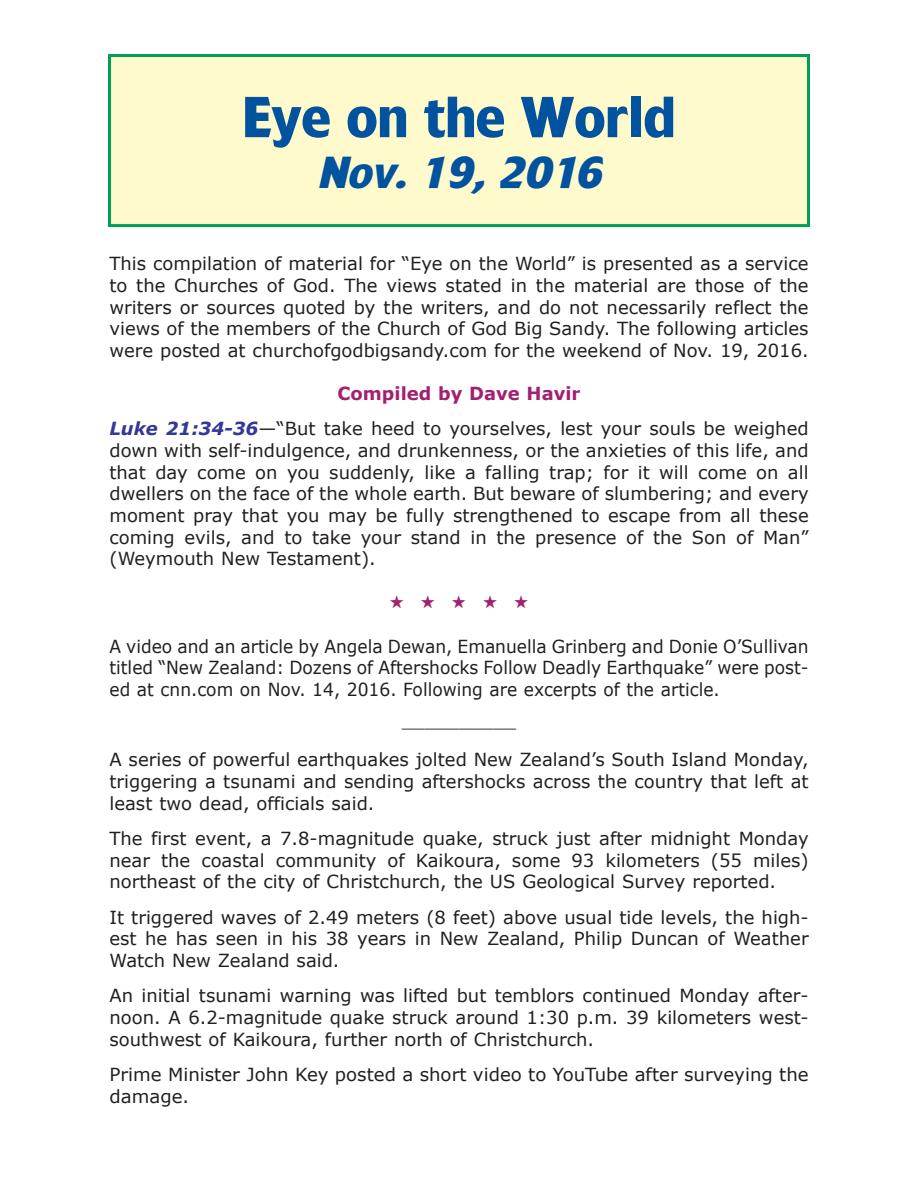
<style>
.page{position:relative;width:918px;height:1188px;background:#fff}
.page>*{position:absolute;margin:0;border:0;box-sizing:border-box;transform-origin:0 0}
.t1{font:700 54px "Forever";color:#0153a0;scale:1.05 1}
.t2{font:italic 700 42px "Forever";color:#0153a0;scale:1.05 1}
.t3{font:18px/21.8px "Verdana";color:#231f20;text-align:justify}
.t4{font:18px/21.8px "Verdana";color:#231f20;text-align:justify;scale:.95 1}
.t5{font:18px "Zapf Dingbats";color:#a1216f}
.s1{font-weight:700;color:#a1216f}
.s2{font-weight:700;font-style:italic;color:#343896}
</style>
<div class="page">
<div style="left:110px;top:56px;width:698px;height:170px;background:#fffacb"></div>
<div style="left:108px;top:54px;width:702px;height:173px;border:3px solid #009e57"></div>
<h1 class="t1" style="left:242px;top:98px;width:414px">Eye on the World</h1>
<h2 class="t2" style="left:317px;top:157px;width:280px">Nov. 19, 2016</h2>
<p class="t3" style="left:110px;top:252px;width:701px">This compilation of material for “Eye on the World” is presented as a service to the Churches of God. The views stated in the material are those of the writers or sources quoted by the writers, and do not necessarily reflect the views of the members of the Church of God Big Sandy. The following articles were posted at churchofgodbigsandy.com for the weekend of Nov. 19, 2016.</p>
<p class="t3" style="left:110px;top:375px;width:701px;line-height:35.2px;text-align:center"><span class="s1">Compiled by Dave Havir<br></span><span class="s2">Luke 21:34-36</span>—“But take heed to yourselves, lest your souls be weighed</p>
<p class="t3" style="left:110px;top:439px;width:701px">down with self-indulgence, and drunkenness, or the anxieties of this life, and that day come on you suddenly, like a falling trap; for it will come on all dwellers on the face of the whole earth. But beware of slumbering; and every moment pray that you may be fully strengthened to escape from all these coming evils, and to take your stand in the presence of the Son of Man” (Weymouth New Testament).</p>
<p class="t5" style="left:389px;top:594px;width:141px">★★★★★</p>
<p class="t4" style="left:110px;top:635px;width:738px">A video and an article by Angela Dewan, Emanuella Grinberg and Donie O’Sullivan titled “New Zealand: Dozens of Aftershocks Follow Deadly Earthquake” were post&shy;ed at cnn.com on Nov. 14, 2016. Following are excerpts of the article.</p>
<p class="t3" style="left:402px;top:709px;width:116px">__________</p>
<p class="t3" style="left:109px;top:748px;width:701px">A series of powerful earthquakes jolted New Zealand’s South Island Monday, triggering a tsunami and sending aftershocks across the country that left at least two dead, officials said.</p>
<p class="t3" style="left:109px;top:827px;width:701px">The first event, a 7.8-magnitude quake, struck just after midnight Monday near the coastal community of Kaikoura, some 93 kilometers (55 miles) northeast of the city of Christchurch, the US Geological Survey reported.</p>
<p class="t3" style="left:109px;top:906px;width:701px">It triggered waves of 2.49 meters (8 feet) above usual tide levels, the high&shy;est he has seen in his 38 years in New Zealand, Philip Duncan of Weather Watch New Zealand said.</p>
<p class="t3" style="left:109px;top:984px;width:701px">An initial tsunami warning was lifted but temblors continued Monday after&shy;noon. A 6.2-magnitude quake struck around 1:30 p.m. 39 kilometers west&shy;southwest of Kaikoura, further north of Christchurch.</p>
<p class="t3" style="left:110px;top:1063px;width:701px">Prime Minister John Key posted a short video to YouTube after surveying the damage.</p>
</div>
